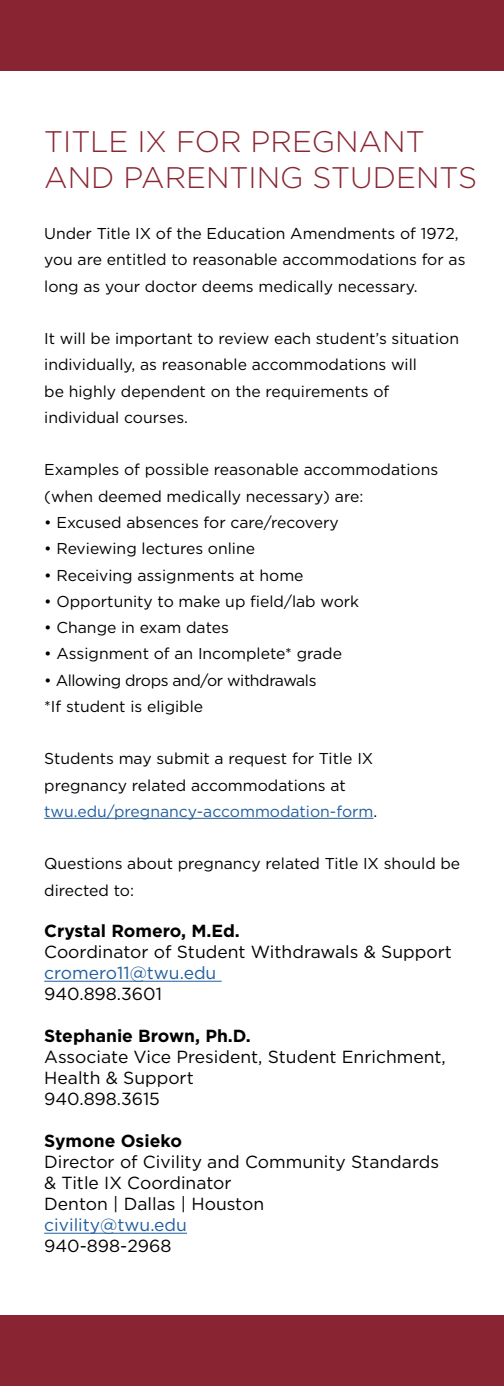
<style>
.page{position:relative;width:504px;height:1386px;background:#fff}
.page>*{position:absolute;margin:0;border:0;box-sizing:border-box;transform-origin:0 0}
.t1{font:300 29.75px/35.7px "Gotham";color:#892532}
.t2{font:17.5px/21px "Gotham";color:#000}
.t3{font:700 17.5px "Gotham";color:#000}
.t4{font:17.5px "Gotham";color:#215e9e}
.t5{font:15.75px/26.2px "Gotham";color:#000}
.t6{font:15.75px/26.2px "Gotham";letter-spacing:-.025em;color:#000}
.s1{color:#215e9e}
</style>
<div class="page">
<div style="left:0;top:0;width:504px;height:71px;background:#892532"></div>
<div style="left:0;top:1315px;width:504px;height:71px;background:#892532"></div>
<hr style="left:44px;top:818px;width:330px;height:1px;background:#215e9e">
<hr style="left:44px;top:981px;width:178px;height:1px;background:#215e9e">
<hr style="left:44px;top:1233px;width:143px;height:1px;background:#215e9e">
<h2 class="t1" style="left:44px;top:123px;width:435px">TITLE IX FOR PREGNANT<br>AND PARENTING STUDENTS</h2>
<p class="t5" style="left:44px;top:220px;width:423px">Under Title IX of the Education Amendments of 1972, you are entitled to reasonable accommodations for as long as your doctor deems medically necessary.</p>
<p class="t5" style="left:44px;top:325px;width:416px">It will be important to review each student’s situation individually, as reasonable accommodations will<br>be highly dependent on the requirements of individual courses.</p>
<p class="t5" style="left:44px;top:456px;width:396px">Examples of possible reasonable accommodations (when deemed medically necessary) are:</p>
<p class="t5" style="left:44px;top:509px;width:296px">• Excused absences for care/recovery</p>
<p class="t5" style="left:44px;top:535px;width:212px">• Reviewing lectures online</p>
<p class="t5" style="left:44px;top:561px;width:261px">• Receiving assignments at home</p>
<p class="t5" style="left:44px;top:588px;width:316px">• Opportunity to make up feld/lab work</p>
<p class="t5" style="left:44px;top:614px;width:186px">• Change in exam dates</p>
<p class="t5" style="left:44px;top:640px;width:299px">• Assignment of an Incomplete* grade</p>
<p class="t6" style="left:44px;top:667px;width:274px">• Allowing drops and/or withdrawals *If student is eligible</p>
<p class="t5" style="left:44px;top:745px;width:335px">Students may submit a request for Title IX pregnancy related accommodations at <span class="s1">twu.edu/pregnancy-accommodation-form</span>.</p>
<p class="t5" style="left:44px;top:850px;width:418px">Questions about pregnancy related Title IX should be directed to:</p>
<p class="t3" style="left:44px;top:920px;width:197px">Crystal Romero, M.Ed.</p>
<p class="t2" style="left:44px;top:941px;width:409px">Coordinator of Student Withdrawals &amp; Support</p>
<p class="t4" style="left:44px;top:962px;width:174px">cromero11@twu.edu</p>
<p class="t2" style="left:44px;top:983px;width:119px">940.898.3601</p>
<p class="t3" style="left:44px;top:1025px;width:208px">Stephanie Brown, Ph.D.</p>
<p class="t2" style="left:44px;top:1046px;width:403px">Associate Vice President, Student Enrichment,<br>Health &amp; Support<br>940.898.3615</p>
<p class="t3" style="left:44px;top:1130px;width:139px">Symone Osieko</p>
<p class="t2" style="left:44px;top:1151px;width:396px">Director of Civility and Community Standards &amp; Title IX Coordinator<br>Denton | Dallas | Houston</p>
<p class="t4" style="left:44px;top:1214px;width:144px">civility@twu.edu</p>
<p class="t2" style="left:44px;top:1235px;width:129px">940-898-2968</p>
</div>
